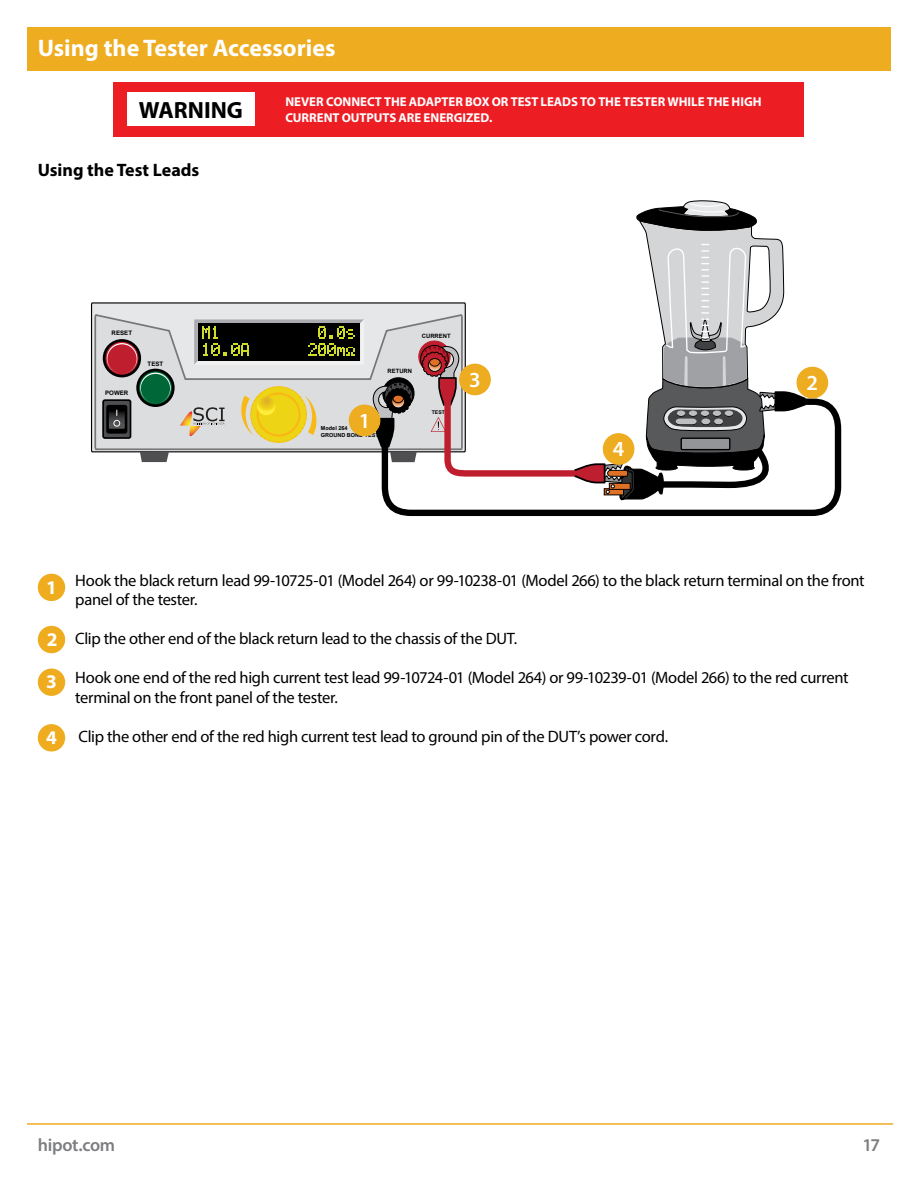
<style>
.page{position:relative;width:918px;height:1188px;background:#fff}
.page>*{position:absolute;margin:0;border:0;box-sizing:border-box;transform-origin:0 0}
.t1{font:700 24px "Myriad Pro";color:#fff}
.t2{font:700 23.55px "Myriad Pro";color:#000}
.t3{font:600 21.6px "Myriad Pro";color:#fff}
.t4{font:700 19.35px "Myriad Pro";color:#fff}
.t5{font:700 18px "Myriad Pro";color:#000}
.t6{font:600 18px "Myriad Pro";letter-spacing:-.015em;color:#7d7e81}
.t7{font:16.5px/19.5px "Myriad Pro";letter-spacing:-.02em;color:#000}
.t8{font:700 12.9px/15.1px "Myriad Pro";letter-spacing:-.005em;color:#fff}
.t9{font:700 6.15px "Arial";color:#000}
.t10{font:700 5.85px "Arial";color:#000}
.t11{font:700 5.55px/7.1px "Arial";letter-spacing:-.005em;color:#000}
.t12{font:700 5.1px "Arial";color:#000}
</style>
<div class="page">
<hr style="left:27px;top:1123px;width:866px;height:2px;background:#eeac20">
<div style="left:27px;top:27px;width:864px;height:43px;background:#eeac20"></div>
<div style="left:114px;top:82px;width:690px;height:54px;background:#ed1d24"></div>
<div style="left:127px;top:92px;width:128px;height:34px;background:#fff"></div>
<div style="left:38px;top:574px;width:27px;height:27px;background:#efac1f;border-radius:50%"></div>
<div style="left:38px;top:626px;width:27px;height:27px;background:#efac1f;border-radius:50%"></div>
<div style="left:38px;top:669px;width:27px;height:27px;background:#efac1f;border-radius:50%"></div>
<div style="left:38px;top:724px;width:27px;height:28px;background:#efac1f;border-radius:50%"></div>
<svg style="left:91px;top:302px;width:281px;height:151px;background:#babbbb"></svg>
<svg style="left:94px;top:313px;width:278px;height:138px;background:#d7d8d9"></svg>
<svg style="left:140px;top:452px;width:29px;height:10px"></svg>
<div style="left:103px;top:400px;width:28px;height:38px;background:#4f4f51;border-radius:2px"></div>
<div style="left:102px;top:399px;width:29px;height:40px;border:2px solid #000;border-radius:2px"></div>
<div style="left:107px;top:406px;width:20px;height:27px;background:#000;border-radius:2px"></div>
<div style="left:106px;top:405px;width:21px;height:29px;border:2px solid #000;border-radius:2px"></div>
<div style="left:103px;top:339px;width:38px;height:38px;border:3px solid #000;border-radius:50%"></div>
<div style="left:136px;top:369px;width:39px;height:38px;border:3px solid #000;border-radius:50%"></div>
<svg style="left:107px;top:343px;width:64px;height:87px;background:#908985"></svg>
<svg style="left:241px;top:386px;width:75px;height:57px;background:#e8d35b"></svg>
<svg style="left:194px;top:319px;width:170px;height:46px;background:#414330"></svg>
<svg style="left:180px;top:407px;width:45px;height:29px"></svg>
<svg style="left:384px;top:395px;width:458px;height:122px"></svg>
<svg style="left:372px;top:200px;width:435px;height:301px"></svg>
<div style="left:797px;top:367px;width:31px;height:31px;background:#eeac20;border-radius:50%"></div>
<div style="left:797px;top:367px;width:31px;height:31px;border:1px solid #eeac20;border-radius:50%"></div>
<div style="left:460px;top:364px;width:30px;height:31px;background:#eeac20;border-radius:50%"></div>
<div style="left:459px;top:364px;width:32px;height:31px;border:1px solid #eeac20;border-radius:50%"></div>
<div style="left:603px;top:434px;width:31px;height:30px;background:#eeac20;border-radius:50%"></div>
<div style="left:603px;top:433px;width:31px;height:32px;border:1px solid #eeac20;border-radius:50%"></div>
<div style="left:349px;top:405px;width:31px;height:31px;background:#eeac20;border-radius:50%"></div>
<div style="left:349px;top:405px;width:31px;height:31px;border:1px solid #eeac20;border-radius:50%"></div>
<h1 class="t1" style="left:38px;top:32px;width:299px">Using the Tester Accessories</h1>
<h2 class="t2" style="left:139px;top:95px;width:106px">WARNING</h2>
<p class="t8" style="left:285px;top:94px;width:478px">NEVER CONNECT THE ADAPTER BOX OR TEST LEADS TO THE TESTER WHILE THE HIGH<br>CURRENT OUTPUTS ARE ENERGIZED.</p>
<p class="t5" style="left:38px;top:158px;width:163px">Using the Test Leads</p>
<p class="t9" style="left:112px;top:329px;width:22px">RESET</p>
<p class="t9" style="left:105px;top:389px;width:25px">POWER</p>
<p class="t9" style="left:148px;top:360px;width:17px">TEST</p>
<p class="t10" style="left:422px;top:332px;width:30px">CURRENT</p>
<p class="t10" style="left:388px;top:367px;width:26px">RETURN</p>
<h3 class="t3" style="left:359px;top:407px;width:13px">1</h3>
<p class="t11" style="left:321px;top:425px;width:67px">Model 264<br>GROUND BOND TESTER</p>
<p class="t12" style="left:432px;top:409px;width:14px">TEST</p>
<h3 class="t3" style="left:469px;top:366px;width:13px">3</h3>
<h3 class="t3" style="left:807px;top:369px;width:13px">2</h3>
<h3 class="t3" style="left:613px;top:435px;width:13px">4</h3>
<p class="t4" style="left:46px;top:575px;width:12px">1</p>
<p class="t4" style="left:47px;top:627px;width:12px">2</p>
<p class="t4" style="left:46px;top:669px;width:12px">3</p>
<p class="t4" style="left:46px;top:725px;width:12px">4</p>
<p class="t7" style="left:75px;top:570px;width:791px">Hook the black return lead 99-10725-01 (Model 264) or 99-10238-01 (Model 266) to the black return terminal on the front panel of the tester.</p>
<p class="t7" style="left:75px;top:629px;width:443px">Clip the other end of the black return lead to the chassis of the DUT.</p>
<p class="t7" style="left:75px;top:668px;width:775px">Hook one end of the red high current test lead 99-10724-01 (Model 264) or 99-10239-01 (Model 266) to the red current terminal on the front panel of the tester.</p>
<p class="t7" style="left:79px;top:726px;width:591px">Clip the other end of the red high current test lead to ground pin of the DUT’s power cord.</p>
<p class="t6" style="left:38px;top:1133px;width:79px">hipot.com</p>
<p class="t6" style="left:863px;top:1133px;width:19px">17</p>
</div>
